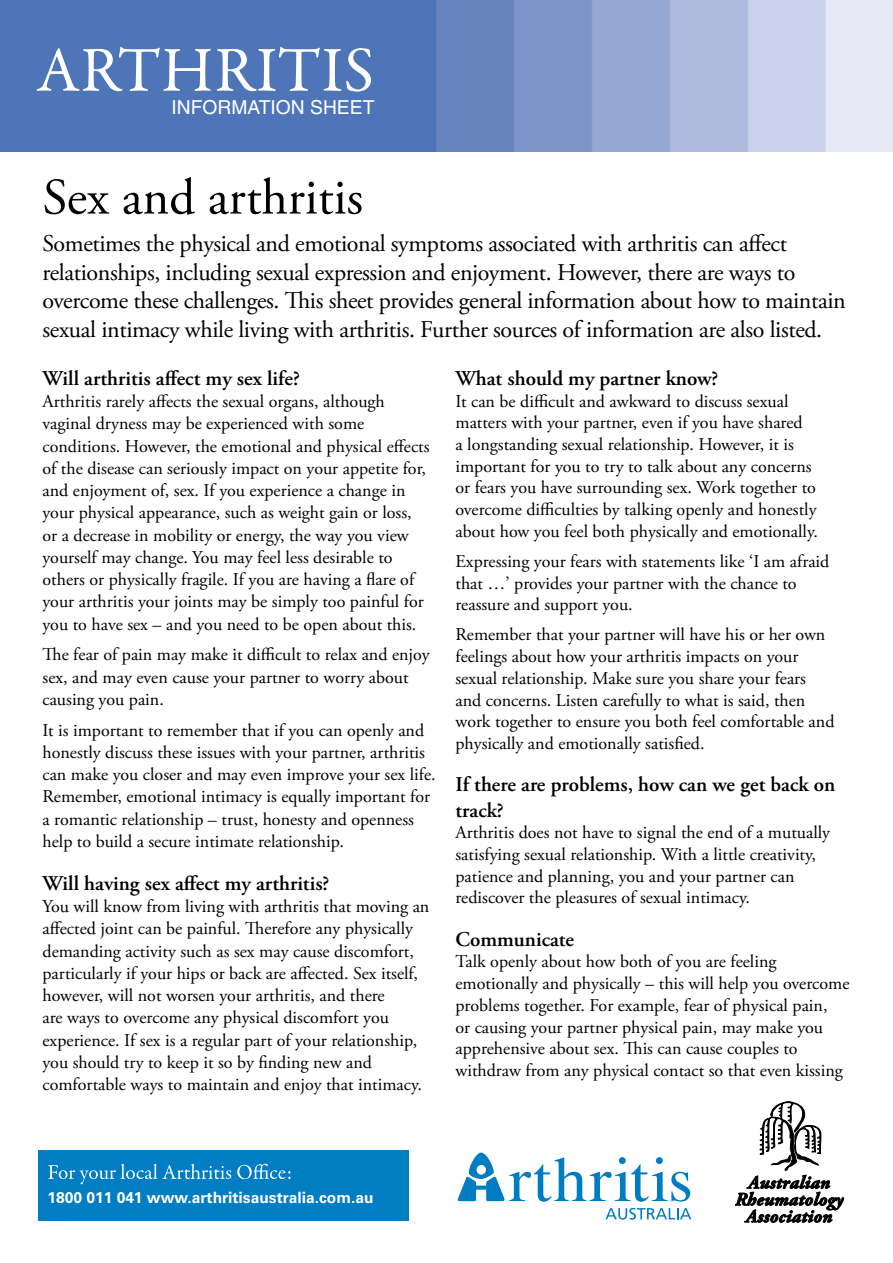
<style>
.page{position:relative;width:893px;height:1263px;background:#fff}
.page>*{position:absolute;margin:0;border:0;box-sizing:border-box;transform-origin:0 0}
.t1{font:64.2px "Garamond Premr Pro";letter-spacing:.01em;color:#fff}
.t2{font:51px "Adobe Garamond Pro";color:#000}
.t3{font:24px/28.8px "Adobe Garamond Pro";letter-spacing:-.015em;color:#000}
.t4{font:600 21px/25.3px "Adobe Garamond Pro";color:#000}
.t5{font:19.2px "Helvetica";color:#fff}
.t6{font:18px/22.2px "Adobe Garamond Pro";color:#000}
.t7{font:700 15.6px "Univers";color:#fff}
</style>
<div class="page">
<svg style="left:735px;top:1101px;width:109px;height:122px"></svg>
<img style="left:0;top:0;width:893px;height:152px">
<svg style="left:457px;top:1152px;width:234px;height:50px"></svg>
<svg style="left:605px;top:1208px;width:86px;height:11px"></svg>
<div style="left:38px;top:1150px;width:370px;height:71px;background:#007dc3"></div>
<svg style="left:48px;top:1164px;width:243px;height:20px"></svg>
<h1 class="t1" style="left:36px;top:32px;width:339px">ARTHRITIS</h1>
<p class="t5" style="left:171px;top:96px;width:204px">INFORMATION SHEET</p>
<h2 class="t2" style="left:43px;top:167px;width:322px">Sex and arthritis</h2>
<p class="t3" style="left:43px;top:230px;width:805px">Sometimes the physical and emotional symptoms associated with arthritis can affect relationships, including sexual expression and enjoyment. However, there are ways to overcome these challenges. This sheet provides general information about how to maintain sexual intimacy while living with arthritis. Further sources of information are also listed.</p>
<p class="t4" style="left:43px;top:366px;width:259px">Will arthritis affect my sex life?</p>
<p class="t6" style="left:43px;top:391px;width:389px">Arthritis rarely affects the sexual organs, although vaginal dryness may be experienced with some conditions. However, the emotional and physical effects of the disease can seriously impact on your appetite for, and enjoyment of, sex. If you experience a change in your physical appearance, such as weight gain or loss, or a decrease in mobility or energy, the way you view yourself may change. You may feel less desirable to others or physically fragile. If you are having a flare of your arthritis your joints may be simply too painful for you to have sex – and you need to be open about this.</p>
<p class="t6" style="left:43px;top:644px;width:389px">The fear of pain may make it difficult to relax and enjoy sex, and may even cause your partner to worry about causing you pain.</p>
<p class="t6" style="left:43px;top:719px;width:395px">It is important to remember that if you can openly and honestly discuss these issues with your partner, arthritis can make you closer and may even improve your sex life.<br>Remember, emotional intimacy is equally important for a romantic relationship – trust, honesty and openness help to build a secure intimate relationship.</p>
<p class="t4" style="left:43px;top:871px;width:288px">Will having sex affect my arthritis?</p>
<p class="t6" style="left:43px;top:896px;width:388px">You will know from living with arthritis that moving an affected joint can be painful. Therefore any physically demanding activity such as sex may cause discomfort, particularly if your hips or back are affected. Sex itself, however, will not worsen your arthritis, and there<br>are ways to overcome any physical discomfort you experience. If sex is a regular part of your relationship, you should try to keep it so by finding new and comfortable ways to maintain and enjoy that intimacy.</p>
<p class="t4" style="left:455px;top:366px;width:265px">What should my partner know?</p>
<p class="t6" style="left:455px;top:391px;width:364px;line-height:21.8px">It can be difficult and awkward to discuss sexual matters with your partner, even if you have shared<br>a longstanding sexual relationship. However, it is important for you to try to talk about any concerns or fears you have surrounding sex. Work together to overcome difficulties by talking openly and honestly about how you feel both physically and emotionally.</p>
<p class="t6" style="left:455px;top:551px;width:375px;line-height:21.8px">Expressing your fears with statements like ‘I am afraid that …’ provides your partner with the chance to reassure and support you.</p>
<p class="t6" style="left:455px;top:624px;width:380px;line-height:21.8px">Remember that your partner will have his or her own feelings about how your arthritis impacts on your sexual relationship. Make sure you share your fears and concerns. Listen carefully to what is said, then work together to ensure you both feel comfortable and physically and emotionally satisfied.</p>
<p class="t4" style="left:455px;top:772px;width:381px">If there are problems, how can we get back on track?</p>
<p class="t6" style="left:455px;top:822px;width:376px;line-height:21.8px">Arthritis does not have to signal the end of a mutually satisfying sexual relationship. With a little creativity, patience and planning, you and your partner can rediscover the pleasures of sexual intimacy.</p>
<p class="t4" style="left:455px;top:927px;width:120px">Communicate</p>
<p class="t6" style="left:455px;top:951px;width:396px;line-height:21.8px">Talk openly about how both of you are feeling emotionally and physically – this will help you overcome problems together. For example, fear of physical pain,<br>or causing your partner physical pain, may make you apprehensive about sex. This can cause couples to withdraw from any physical contact so that even kissing</p>
<p class="t7" style="left:47px;top:1188px;width:328px">1800 011 041 www.arthritisaustralia.com.au</p>
</div>
